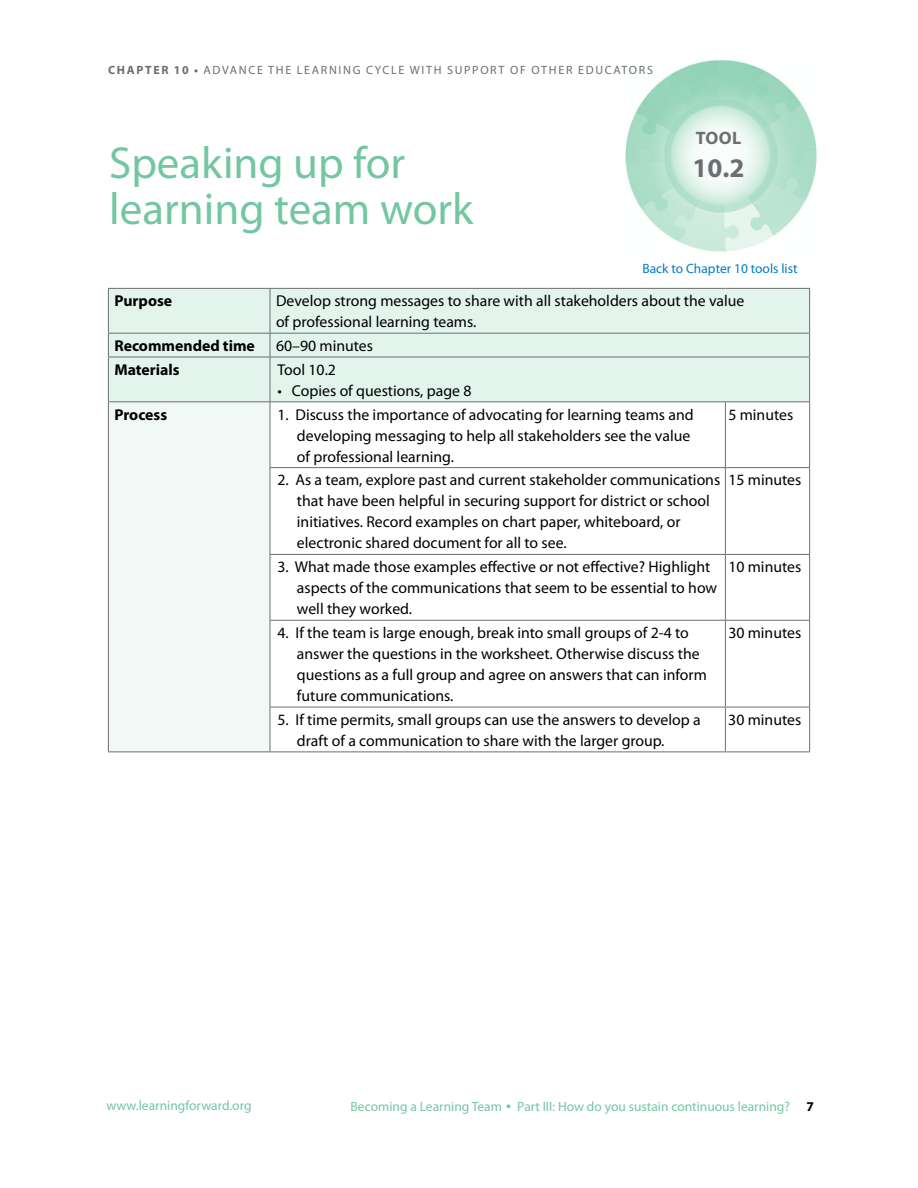
<style>
.page{position:relative;width:918px;height:1188px;background:#fff}
.page>*{position:absolute;margin:0;border:0;box-sizing:border-box;transform-origin:0 0}
.t1{font:45px/46.5px "Myriad Pro";color:#73c6a1}
.t2{font:700 27px "Myriad Pro";color:#6d6e71}
.t3{font:700 18px "Myriad Pro";color:#6d6e71}
.t4{font:15.75px/21px "Myriad Pro";color:#000}
.t5{font:700 15.75px "Myriad Pro";color:#000}
.t6{font:13.5px "Myriad Pro";color:#73c6a1}
.t7{font:13.5px "Myriad Pro";color:#007dc3}
.t8{font:12px "Myriad Pro";letter-spacing:.14em;color:#6d6e71}
.s1{font-weight:700}
.s2{font-size:18px}
.s3{font-weight:700;color:#000}
</style>
<div class="page">
<img style="left:625px;top:60px;width:192px;height:192px">
<div style="left:109px;top:289px;width:700px;height:112px;background:#e3f4ec"></div>
<div style="left:108px;top:402px;width:162px;height:350px;background:#f1f9f6"></div>
<hr style="left:108px;top:289px;width:1px;height:44px;background:#6d6e71">
<hr style="left:270px;top:289px;width:1px;height:44px;background:#6d6e71">
<hr style="left:809px;top:289px;width:1px;height:44px;background:#6d6e71">
<hr style="left:108px;top:333px;width:162px;height:1px;background:#6d6e71">
<svg style="left:108px;top:334px;width:1px;height:23px"></svg>
<hr style="left:270px;top:333px;width:455px;height:1px;background:#6d6e71">
<svg style="left:270px;top:334px;width:1px;height:23px"></svg>
<hr style="left:725px;top:333px;width:85px;height:1px;background:#6d6e71">
<svg style="left:809px;top:334px;width:1px;height:23px"></svg>
<hr style="left:108px;top:357px;width:162px;height:1px;background:#6d6e71">
<hr style="left:108px;top:357px;width:1px;height:44px;background:#6d6e71">
<hr style="left:270px;top:357px;width:455px;height:1px;background:#6d6e71">
<hr style="left:270px;top:357px;width:1px;height:44px;background:#6d6e71">
<hr style="left:725px;top:357px;width:85px;height:1px;background:#6d6e71">
<hr style="left:809px;top:357px;width:1px;height:44px;background:#6d6e71">
<hr style="left:108px;top:401px;width:162px;height:1px;background:#6d6e71">
<hr style="left:108px;top:402px;width:1px;height:66px;background:#6d6e71">
<hr style="left:270px;top:401px;width:455px;height:1px;background:#6d6e71">
<hr style="left:270px;top:402px;width:1px;height:65px;background:#6d6e71">
<hr style="left:725px;top:401px;width:85px;height:1px;background:#6d6e71">
<hr style="left:725px;top:402px;width:1px;height:65px;background:#6d6e71">
<hr style="left:809px;top:402px;width:1px;height:65px;background:#6d6e71">
<hr style="left:108px;top:468px;width:1px;height:86px;background:#6d6e71">
<hr style="left:270px;top:467px;width:455px;height:1px;background:#6d6e71">
<hr style="left:270px;top:468px;width:1px;height:86px;background:#6d6e71">
<hr style="left:725px;top:467px;width:85px;height:1px;background:#6d6e71">
<hr style="left:725px;top:468px;width:1px;height:86px;background:#6d6e71">
<hr style="left:809px;top:468px;width:1px;height:86px;background:#6d6e71">
<hr style="left:108px;top:554px;width:1px;height:66px;background:#6d6e71">
<hr style="left:270px;top:554px;width:455px;height:1px;background:#6d6e71">
<hr style="left:270px;top:555px;width:1px;height:65px;background:#6d6e71">
<hr style="left:725px;top:554px;width:85px;height:1px;background:#6d6e71">
<hr style="left:725px;top:555px;width:1px;height:65px;background:#6d6e71">
<hr style="left:809px;top:555px;width:1px;height:65px;background:#6d6e71">
<hr style="left:108px;top:620px;width:1px;height:87px;background:#6d6e71">
<hr style="left:270px;top:620px;width:455px;height:1px;background:#6d6e71">
<hr style="left:270px;top:621px;width:1px;height:86px;background:#6d6e71">
<hr style="left:725px;top:620px;width:85px;height:1px;background:#6d6e71">
<hr style="left:725px;top:621px;width:1px;height:86px;background:#6d6e71">
<hr style="left:809px;top:621px;width:1px;height:86px;background:#6d6e71">
<hr style="left:108px;top:707px;width:1px;height:45px;background:#6d6e71">
<hr style="left:270px;top:707px;width:455px;height:1px;background:#6d6e71">
<hr style="left:270px;top:707px;width:1px;height:45px;background:#6d6e71">
<hr style="left:725px;top:707px;width:85px;height:1px;background:#6d6e71">
<hr style="left:725px;top:707px;width:1px;height:45px;background:#6d6e71">
<hr style="left:809px;top:707px;width:1px;height:45px;background:#6d6e71">
<hr style="left:108px;top:752px;width:162px;height:1px;background:#6d6e71">
<hr style="left:270px;top:752px;width:455px;height:1px;background:#6d6e71">
<hr style="left:725px;top:752px;width:85px;height:1px;background:#6d6e71">
<hr style="left:108px;top:288px;width:162px;height:1px;background:#6d6e71">
<hr style="left:270px;top:288px;width:455px;height:1px;background:#6d6e71">
<hr style="left:725px;top:288px;width:85px;height:1px;background:#6d6e71">
<p class="t8" style="left:108px;top:62px;width:546px"><span class="s1">Chapter 10 •</span> ADVANCE THE LEARNING CYCLE WITH SUPPORT OF OTHER EDUCATORS</p>
<h1 class="t1" style="left:109px;top:139px;width:366px">Speaking up for learning team work</h1>
<p class="t3" style="left:696px;top:126px;width:47px">TOOL</p>
<h2 class="t2" style="left:693px;top:151px;width:53px">10.2</h2>
<p class="t7" style="left:642px;top:260px;width:157px">Back to Chapter 10 tools list</p>
<p class="t5" style="left:114px;top:291px;width:59px">Purpose</p>
<p class="t4" style="left:276px;top:290px;width:470px">Develop strong messages to share with all stakeholders about the value of professional learning teams.</p>
<p class="t5" style="left:114px;top:335px;width:142px">Recommended time</p>
<p class="t4" style="left:276px;top:335px;width:99px">60–90 minutes</p>
<p class="t5" style="left:114px;top:359px;width:67px">Materials</p>
<p class="t4" style="left:277px;top:359px;width:60px">Tool 10.2</p>
<p class="t4" style="left:277px;top:380px;width:196px">• Copies of questions, page 8</p>
<p class="t5" style="left:114px;top:404px;width:54px">Process</p>
<p class="t4" style="left:297px;top:404px;width:398px;text-indent:-19px">1. Discuss the importance of advocating for learning teams and developing messaging to help all stakeholders see the value of professional learning.</p>
<p class="t4" style="left:728px;top:404px;width:66px">5 minutes</p>
<p class="t4" style="left:297px;top:469px;width:425px;text-indent:-19px">2. As a team, explore past and current stakeholder communications that have been helpful in securing support for district or school initiatives. Record examples on chart paper, whiteboard, or electronic shared document for all to see.</p>
<p class="t4" style="left:728px;top:469px;width:74px">15 minutes</p>
<p class="t4" style="left:297px;top:556px;width:422px;text-indent:-19px">3. What made those examples effective or not effective? Highlight aspects of the communications that seem to be essential to how well they worked.</p>
<p class="t4" style="left:728px;top:556px;width:74px">10 minutes</p>
<p class="t4" style="left:297px;top:622px;width:411px;text-indent:-19px">4. If the team is large enough, break into small groups of 2-4 to answer the questions in the worksheet. Otherwise discuss the questions as a full group and agree on answers that can inform future communications.</p>
<p class="t4" style="left:728px;top:622px;width:74px">30 minutes</p>
<p class="t4" style="left:297px;top:709px;width:405px;text-indent:-19px">5. If time permits, small groups can use the answers to develop a draft of a communication to share with the larger group.</p>
<p class="t4" style="left:728px;top:709px;width:74px">30 minutes</p>
<p class="t6" style="left:106px;top:1097px;width:147px">www.learningforward.org</p>
<p class="t6" style="left:351px;top:1098px;width:465px">Becoming a Learning Team <span class="s2">•</span> Part III: How do you sustain continuous learning? <span class="s3">7</span></p>
</div>
